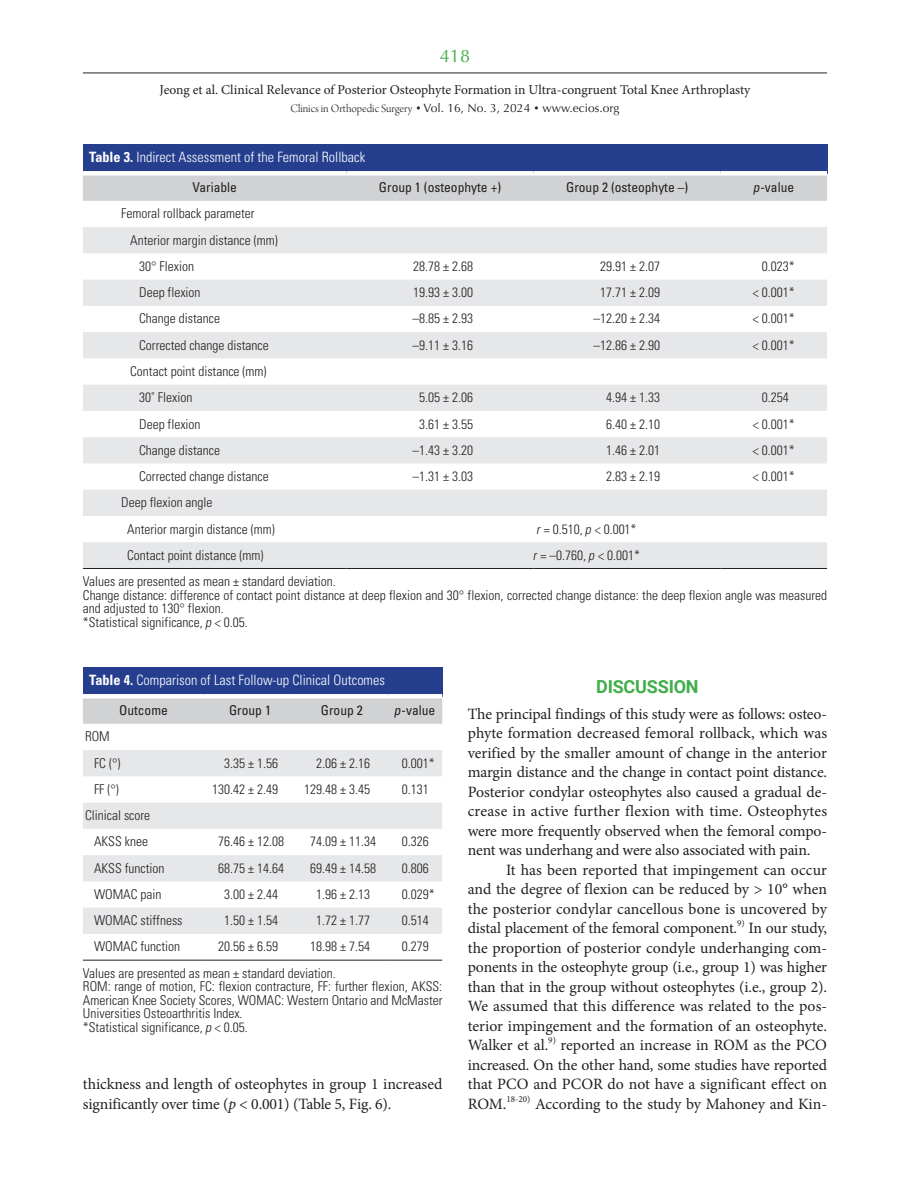
<style>
.page{position:relative;width:910px;height:1195px;background:#fff}
.page>*{position:absolute;margin:0;border:0;box-sizing:border-box;transform-origin:0 0}
.t1{font:700 18px "Roboto";letter-spacing:-.01em;color:#40ae49}
.t2{font:18px "Optima LT Std";color:#40ae49}
.t3{font:15.75px/19.5px "Minion Pro";letter-spacing:-.01em;color:#231f20;text-align:justify}
.t4{font:300 condensed 14.25px "Univers LT Std";color:#fff}
.t5{font:300 condensed 13.5px/13.5px "Univers LT Std";color:#231f20}
.t6{font:13.5px "Minion Pro";color:#231f20}
.t7{font:condensed 13.5px "Univers LT Std";color:#231f20}
.t8{font:12px "Optima LT Std";color:#231f20}
.t9{font:9.15px "Minion Pro";color:#231f20}
.s1{font-family:"Arno Pro Light Display"}
.s2{font-size:9px}
.s3{font-weight:700}
.s4{font-style:italic}
</style>
<div class="page">
<hr style="left:83px;top:73px;width:744px;height:1px;background:#231f20">
<div style="left:83px;top:144px;width:744px;height:29px;background:#253f8e"></div>
<div style="left:83px;top:176px;width:744px;height:25px;background:#d1d2d4"></div>
<svg style="left:83px;top:227px;width:744px;height:341px;fill:#e6e7e9"></svg>
<div style="left:83px;top:171px;width:264px;height:5px;background:#fff"></div>
<div style="left:347px;top:171px;width:187px;height:5px;background:#fff"></div>
<div style="left:534px;top:171px;width:187px;height:5px;background:#fff"></div>
<div style="left:721px;top:171px;width:106px;height:5px;background:#fff"></div>
<hr style="left:83px;top:568px;width:264px;height:1px;background:#231f20">
<hr style="left:347px;top:568px;width:187px;height:1px;background:#231f20">
<hr style="left:534px;top:568px;width:187px;height:1px;background:#231f20">
<hr style="left:721px;top:568px;width:106px;height:1px;background:#231f20">
<div style="left:83px;top:667px;width:359px;height:29px;background:#253f8e"></div>
<div style="left:83px;top:698px;width:359px;height:26px;background:#d1d2d4"></div>
<svg style="left:83px;top:750px;width:359px;height:184px;fill:#e6e7e9"></svg>
<hr style="left:83px;top:694px;width:121px;height:4px;background:#fff">
<hr style="left:204px;top:694px;width:92px;height:4px;background:#fff">
<hr style="left:296px;top:694px;width:92px;height:4px;background:#fff">
<hr style="left:388px;top:694px;width:54px;height:4px;background:#fff">
<hr style="left:83px;top:960px;width:121px;height:1px;background:#231f20">
<hr style="left:204px;top:960px;width:92px;height:1px;background:#231f20">
<hr style="left:296px;top:960px;width:92px;height:1px;background:#231f20">
<hr style="left:388px;top:960px;width:54px;height:1px;background:#231f20">
<h1 class="t2" style="left:440px;top:45px;width:32px">418</h1>
<p class="t6" style="left:160px;top:80px;width:592px">Jeong et al. Clinical Relevance of Posterior Osteophyte Formation in Ultra-congruent Total Knee Arthroplasty</p>
<p class="t8" style="left:290px;top:101px;width:331px"><span class="s1">Clinics in Orthopedic Surgery</span> <span class="s2">•</span> Vol. 16, No. 3, 2024 <span class="s2">•</span> www.ecios.org</p>
<p class="t4" style="left:89px;top:149px;width:277px"><span class="s3">Table 3.</span> Indirect Assessment of the Femoral Rollback</p>
<p class="t7" style="left:192px;top:179px;width:46px">Variable</p>
<p class="t7" style="left:379px;top:179px;width:124px">Group 1 (osteophyte +)</p>
<p class="t7" style="left:566px;top:179px;width:124px">Group 2 (osteophyte –)</p>
<p class="t7" style="left:753px;top:179px;width:43px"><span class="s4">p</span>-value</p>
<p class="t5" style="left:121px;top:207px;width:135px">Femoral rollback parameter</p>
<p class="t5" style="left:130px;top:233px;width:149px">Anterior margin distance (mm)</p>
<p class="t5" style="left:139px;top:259px;width:56px">30° Flexion</p>
<p class="t5" style="left:413px;top:259px;width:61px">28.78 ± 2.68</p>
<p class="t5" style="left:600px;top:259px;width:61px">29.91 ± 2.07</p>
<p class="t5" style="left:762px;top:259px;width:34px">0.023*</p>
<p class="t5" style="left:139px;top:286px;width:63px">Deep flexion</p>
<p class="t5" style="left:413px;top:286px;width:61px">19.93 ± 3.00</p>
<p class="t5" style="left:600px;top:286px;width:61px">17.71 ± 2.09</p>
<p class="t5" style="left:753px;top:286px;width:43px">&lt; 0.001*</p>
<p class="t5" style="left:139px;top:312px;width:82px">Change distance</p>
<p class="t5" style="left:412px;top:312px;width:62px">–8.85 ± 2.93</p>
<p class="t5" style="left:594px;top:312px;width:68px">–12.20 ± 2.34</p>
<p class="t5" style="left:753px;top:312px;width:43px">&lt; 0.001*</p>
<p class="t5" style="left:139px;top:338px;width:131px">Corrected change distance</p>
<p class="t5" style="left:412px;top:338px;width:62px">–9.11 ± 3.16</p>
<p class="t5" style="left:594px;top:338px;width:68px">–12.86 ± 2.90</p>
<p class="t5" style="left:753px;top:338px;width:43px">&lt; 0.001*</p>
<p class="t5" style="left:139px;top:358px;width:129px;line-height:26.2px;text-indent:-9px">Contact point distance (mm)<br>30˚ Flexion</p>
<p class="t5" style="left:419px;top:391px;width:55px">5.05 ± 2.06</p>
<p class="t5" style="left:606px;top:391px;width:55px">4.94 ± 1.33</p>
<p class="t5" style="left:762px;top:391px;width:28px">0.254</p>
<p class="t5" style="left:139px;top:417px;width:63px">Deep flexion</p>
<p class="t5" style="left:419px;top:417px;width:55px">3.61 ± 3.55</p>
<p class="t5" style="left:606px;top:417px;width:55px">6.40 ± 2.10</p>
<p class="t5" style="left:753px;top:417px;width:43px">&lt; 0.001*</p>
<p class="t5" style="left:139px;top:443px;width:82px">Change distance</p>
<p class="t5" style="left:412px;top:443px;width:62px">–1.43 ± 3.20</p>
<p class="t5" style="left:606px;top:443px;width:55px">1.46 ± 2.01</p>
<p class="t5" style="left:753px;top:443px;width:43px">&lt; 0.001*</p>
<p class="t5" style="left:139px;top:469px;width:131px">Corrected change distance</p>
<p class="t5" style="left:412px;top:469px;width:62px">–1.31 ± 3.03</p>
<p class="t5" style="left:606px;top:469px;width:55px">2.83 ± 2.19</p>
<p class="t5" style="left:753px;top:469px;width:43px">&lt; 0.001*</p>
<p class="t5" style="left:127px;top:489px;width:149px;line-height:26.2px;text-indent:-6px">Deep flexion angle<br>Anterior margin distance (mm)</p>
<p class="t5" style="left:536px;top:522px;width:102px"><span class="s4">r</span> = 0.510, <span class="s4">p</span> &lt; 0.001*</p>
<p class="t5" style="left:127px;top:548px;width:138px">Contact point distance (mm)</p>
<p class="t5" style="left:533px;top:548px;width:109px"><span class="s4">r</span> = –0.760, <span class="s4">p</span> &lt; 0.001*</p>
<p class="t5" style="left:83px;top:574px;width:746px">Values are presented as mean ± standard deviation.<br>Change distance: difference of contact point distance at deep flexion and 30° flexion, corrected change distance: the deep flexion angle was measured and adjusted to 130° flexion.<br>*Statistical significance, <span class="s4">p</span> &lt; 0.05.</p>
<p class="t4" style="left:89px;top:672px;width:297px"><span class="s3">Table 4.</span> Comparison of Last Follow-up Clinical Outcomes</p>
<p class="t7" style="left:119px;top:702px;width:50px">Outcome</p>
<p class="t7" style="left:229px;top:702px;width:43px">Group 1</p>
<p class="t7" style="left:321px;top:702px;width:43px">Group 2</p>
<p class="t7" style="left:394px;top:702px;width:43px"><span class="s4">p</span>-value</p>
<p class="t5" style="left:94px;top:723px;width:28px;line-height:26.2px;text-indent:-9px">ROM<br>FC (°)</p>
<p class="t5" style="left:224px;top:756px;width:55px">3.35 ± 1.56</p>
<p class="t5" style="left:316px;top:756px;width:55px">2.06 ± 2.16</p>
<p class="t5" style="left:402px;top:756px;width:34px">0.001*</p>
<p class="t5" style="left:94px;top:782px;width:26px">FF (°)</p>
<p class="t5" style="left:212px;top:782px;width:67px">130.42 ± 2.49</p>
<p class="t5" style="left:304px;top:782px;width:67px">129.48 ± 3.45</p>
<p class="t5" style="left:402px;top:782px;width:28px">0.131</p>
<p class="t5" style="left:85px;top:802px;width:67px;line-height:26.2px;text-align:center">Clinical score<br>AKSS knee</p>
<p class="t5" style="left:218px;top:835px;width:67px">76.46 ± 12.08</p>
<p class="t5" style="left:310px;top:835px;width:67px">74.09 ± 11.34</p>
<p class="t5" style="left:402px;top:835px;width:28px">0.326</p>
<p class="t5" style="left:94px;top:861px;width:72px">AKSS function</p>
<p class="t5" style="left:218px;top:861px;width:67px">68.75 ± 14.64</p>
<p class="t5" style="left:310px;top:861px;width:67px">69.49 ± 14.58</p>
<p class="t5" style="left:402px;top:861px;width:28px">0.806</p>
<p class="t5" style="left:94px;top:887px;width:69px">WOMAC pain</p>
<p class="t5" style="left:224px;top:887px;width:55px">3.00 ± 2.44</p>
<p class="t5" style="left:316px;top:887px;width:55px">1.96 ± 2.13</p>
<p class="t5" style="left:402px;top:887px;width:34px">0.029*</p>
<p class="t5" style="left:94px;top:914px;width:90px">WOMAC stiffness</p>
<p class="t5" style="left:224px;top:914px;width:55px">1.50 ± 1.54</p>
<p class="t5" style="left:316px;top:914px;width:55px">1.72 ± 1.77</p>
<p class="t5" style="left:402px;top:914px;width:28px">0.514</p>
<p class="t5" style="left:94px;top:940px;width:88px">WOMAC function</p>
<p class="t5" style="left:218px;top:940px;width:61px">20.56 ± 6.59</p>
<p class="t5" style="left:310px;top:940px;width:61px">18.98 ± 7.54</p>
<p class="t5" style="left:402px;top:940px;width:28px">0.279</p>
<p class="t5" style="left:83px;top:966px;width:361px">Values are presented as mean ± standard deviation.<br>ROM: range of motion, FC: flexion contracture, FF: further flexion, AKSS:<br>American Knee Society Scores, WOMAC: Western Ontario and McMaster Universities Osteoarthritis Index.<br>*Statistical significance, <span class="s4">p</span> &lt; 0.05.</p>
<p class="t3" style="left:83px;top:1074px;width:361px">thickness and length of osteophytes in group 1 increased significantly over time (<span class="s4">p</span> &lt; 0.001) (Table 5, Fig. 6).</p>
<h1 class="t1" style="left:596px;top:674px;width:104px">DISCUSSION</h1>
<p class="t3" style="left:468px;top:704px;width:361px">The principal findings of this study were as follows: osteo&shy;phyte formation decreased femoral rollback, which was verified by the smaller amount of change in the anterior margin distance and the change in contact point distance.<br>Posterior condylar osteophytes also caused a gradual de&shy;crease in active further flexion with time. Osteophytes were more frequently observed when the femoral compo&shy;nent was underhang and were also associated with pain.</p>
<p class="t3" style="left:468px;top:860px;width:361px;text-indent:38px">It has been reported that impingement can occur and the degree of flexion can be reduced by &gt; 10° when the posterior condylar cancellous bone is uncovered by distal placement of the femoral component.</p>
<p class="t9" style="left:737px;top:917px;width:9px">9)</p>
<p class="t3" style="left:468px;top:919px;width:361px;text-indent:281px">In our study, the proportion of posterior condyle underhanging com&shy;ponents in the osteophyte group (i.e., group 1) was higher than that in the group without osteophytes (i.e., group 2).<br>We assumed that this difference was related to the pos&shy;terior impingement and the formation of an osteophyte.<br>Walker et al.</p>
<p class="t9" style="left:548px;top:1034px;width:9px">9)</p>
<p class="t3" style="left:468px;top:1036px;width:361px;text-indent:93px">reported an increase in ROM as the PCO increased. On the other hand, some studies have reported that PCO and PCOR do not have a significant effect on ROM.</p>
<p class="t9" style="left:506px;top:1092px;width:25px">18-20)</p>
<p class="t3" style="left:535px;top:1094px;width:293px">According to the study by Mahoney and Kin-</p>
</div>
